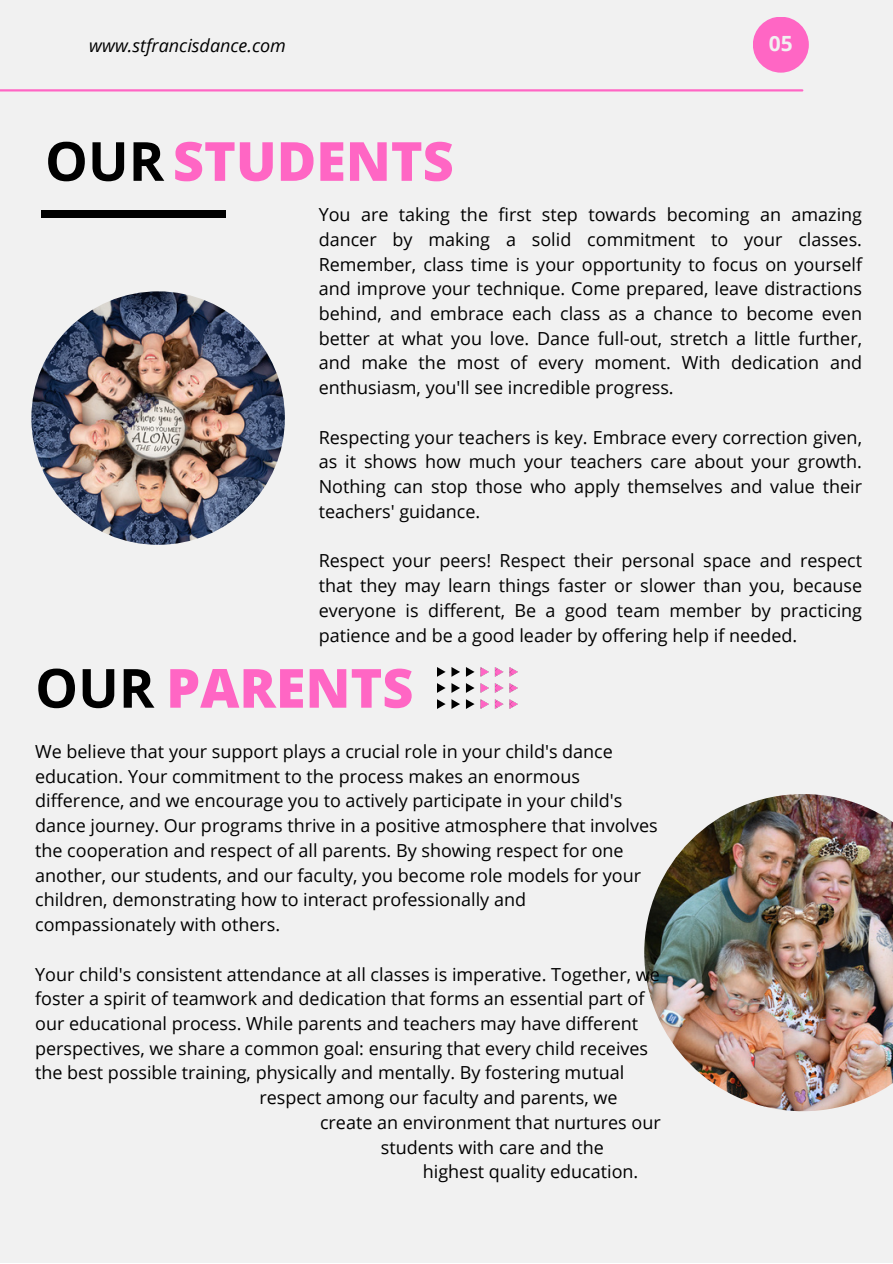
<style>
.page{position:relative;width:893px;height:1264px;background:#fff}
.page>*{position:absolute;margin:0;border:0;box-sizing:border-box;transform-origin:0 0}
.t1{font:800 54px "Open Sans";color:#ff66c4}
.t2{font:700 21px "Open Sans";color:#f1f1f1}
.t3{font:18px/24.8px "Open Sans";color:#000;text-align:justify}
.t4{font:italic 18px "Open Sans";color:#000}
.s1{font-weight:700;color:#000}
</style>
<div class="page">
<div style="left:0;top:0;width:892px;height:1262px;background:#f1f1f1"></div>
<hr style="left:0;top:89px;width:802px;height:2px;background:#ff66c4">
<div style="left:752px;top:17px;width:56px;height:56px;background:#ff66c4;border-radius:50%"></div>
<div style="left:41px;top:210px;width:185px;height:8px;background:#000"></div>
<img style="left:31px;top:291px;width:254px;height:254px;border-radius:50%">
<img style="left:644px;top:794px;width:248px;height:317px">
<img style="left:438px;top:667px;width:79px;height:41px">
<p class="t4" style="left:89px;top:33px;width:198px">www.stfrancisdance.com</p>
<p class="t2" style="left:768px;top:29px;width:25px">05</p>
<p class="t1" style="left:45px;top:123px;width:410px"><span class="s1">OUR</span> STUDENTS</p>
<p class="t3" style="left:318px;top:202px;width:545px">You are taking the first step towards becoming an amazing dancer by making a solid commitment to your classes.<br>Remember, class time is your opportunity to focus on yourself and improve your technique. Come prepared, leave distractions behind, and embrace each class as a chance to become even better at what you love. Dance full-out, stretch a little further, and make the most of every moment. With dedication and enthusiasm, you'll see incredible progress.</p>
<p class="t3" style="left:318px;top:424px;width:545px">Respecting your teachers is key. Embrace every correction given, as it shows how much your teachers care about your growth.<br>Nothing can stop those who apply themselves and value their teachers' guidance.</p>
<p class="t3" style="left:318px;top:548px;width:545px">Respect your peers! Respect their personal space and respect that they may learn things faster or slower than you, because everyone is different, Be a good team member by practicing patience and be a good leader by offering help if needed.</p>
<p class="t1" style="left:35px;top:650px;width:380px"><span class="s1">OUR</span> PARENTS</p>
<p class="t3" style="left:35px;top:738px;width:624px;text-align:left">We believe that your support plays a crucial role in your child's dance education. Your commitment to the process makes an enormous difference, and we encourage you to actively participate in your child's dance journey. Our programs thrive in a positive atmosphere that involves the cooperation and respect of all parents. By showing respect for one another, our students, and our faculty, you become role models for your children, demonstrating how to interact professionally and compassionately with others.</p>
<p class="t3" style="left:35px;top:961px;width:626px;text-align:left">Your child's consistent attendance at all classes is imperative. Together, we foster a spirit of teamwork and dedication that forms an essential part of our educational process. While parents and teachers may have different perspectives, we share a common goal: ensuring that every child receives the best possible training, physically and mentally. By fostering mutual</p>
<p class="t3" style="left:259px;top:1084px;width:360px">respect among our faculty and parents, we</p>
<p class="t3" style="left:320px;top:1109px;width:342px">create an environment that nurtures our</p>
<p class="t3" style="left:381px;top:1134px;width:224px">students with care and the</p>
<p class="t3" style="left:423px;top:1159px;width:217px">highest quality education.</p>
</div>
